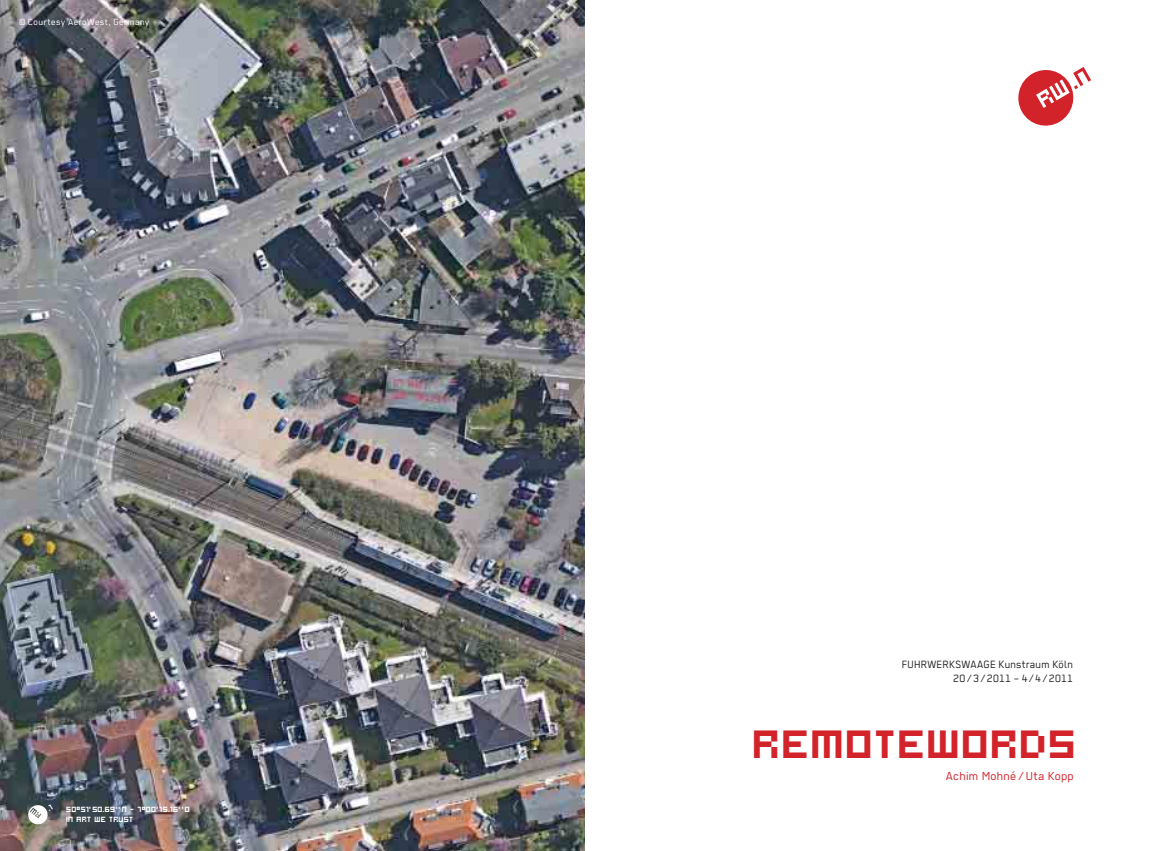
<style>
.page{position:relative;width:1170px;height:851px;background:#fff}
.page>*{position:absolute;margin:0;border:0;box-sizing:border-box;transform-origin:0 0}
.t1{font:44px "Hooge 0556";letter-spacing:-.125em;color:#d2232a;scale:1.05 1}
.t2{font:13px "Regular";letter-spacing:.005em;color:#d2232a;scale:1.05 1}
.t3{font:11.88px/14px "Regular";letter-spacing:.015em;color:#231f20;text-align:right}
.t4{font:10px "Regular";letter-spacing:.04em;color:#fff}
.t5{font:8.38px/10px "Hooge 0555";color:#fff}
</style>
<div class="page">
<svg style="left:1018px;top:67px;width:72px;height:59px"></svg>
<img style="left:1px;top:0;width:584px;height:850px">
<svg style="left:27px;top:803px;width:26px;height:22px"></svg>
<p class="t4" style="left:19px;top:19px;width:132px">© Courtesy AeroWest, Germany</p>
<p class="t5" style="left:66px;top:805px;width:125px">50¤51‘50.69‘‘N – 7¤00‘15.16‘‘0<br>IN ART WE TRUST</p>
<p class="t3" style="left:901px;top:657px;width:173px">FUHRWERKSWAAGE Kunstraum Köln<br>20 / 3 / 2011 – 4/ 4 / 2011</p>
<h1 class="t1" style="left:754px;top:730px;width:316px">REMOTEWORDS</h1>
<p class="t2" style="left:945px;top:771px;width:124px">Achim Mohné / Uta Kopp</p>
</div>
